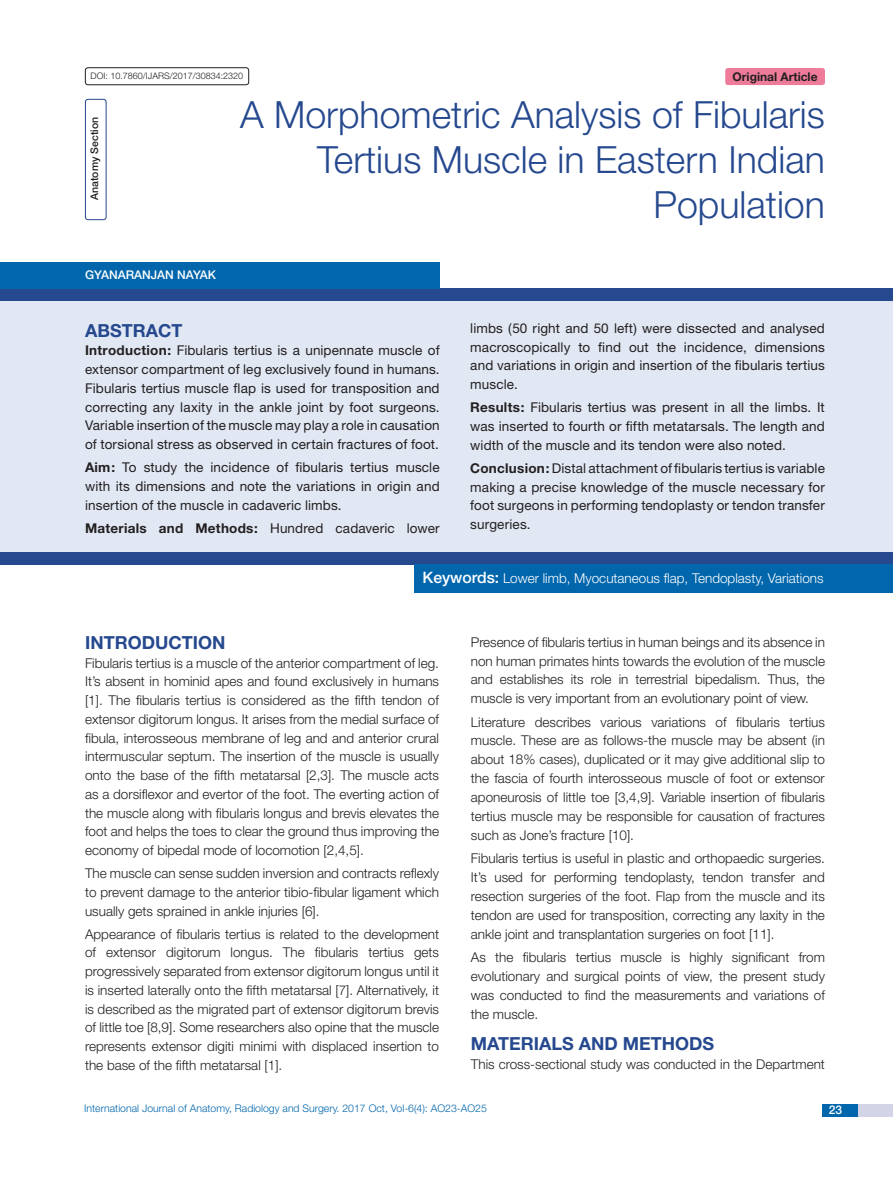
<style>
.page{position:relative;width:893px;height:1191px;background:#fff}
.page>*{position:absolute;margin:0;border:0;box-sizing:border-box;transform-origin:0 0}
.t1{font:300 37.5px/45px "Helvetica Neue";color:#25488e;text-align:right}
.Heading{font:700 18px "Helvetica Neue";color:#25488e}
.Body_Text{font:300 13.5px/18.8px "Helvetica Neue";color:#231f20;text-align:justify}
.Abstract_Text{font:13.5px/18.8px "Helvetica Neue";letter-spacing:.01em;color:#231f20;text-align:justify}
.t2{font:300 13.5px "Helvetica Neue";color:#fff}
.t3{font:500 12px "Helvetica Neue";color:#fff}
.t4{font:700 12px "Helvetica Neue";color:#231f20}
.t5{font:300 10.5px "Helvetica Neue";color:#0166ac}
.t6{font:500 10.5px "Helvetica Neue";color:#231f20}
.t7{font:300 9px "Helvetica Neue";color:#231f20}
.s1{font-weight:700}
.s2{font-weight:500;font-size:15.75px}
</style>
<div class="page">
<div style="left:825px;top:1103px;width:68px;height:13px;background:#d3d5e7"></div>
<div style="left:823px;top:1103px;width:35px;height:13px;background:#0166ac"></div>
<div style="left:725px;top:68px;width:100px;height:17px;background:#ee7b99;border-radius:3px"></div>
<div style="left:85px;top:67px;width:164px;height:18px;border:1px solid #231f20;border-radius:3px"></div>
<div style="left:0;top:299px;width:893px;height:254px;background:#e1e8f4"></div>
<div style="left:0;top:288px;width:893px;height:12px;background:#25488e"></div>
<div style="left:85px;top:99px;width:21px;height:121px;border:1px solid #25488e;border-radius:3px"></div>
<div style="left:0;top:262px;width:439px;height:26px;background:#0166ac"></div>
<div style="left:0;top:553px;width:893px;height:12px;background:#25488e"></div>
<div style="left:414px;top:565px;width:479px;height:28px;background:#0166ac"></div>
<p class="t7" style="left:91px;top:70px;width:154px">DOI: 10.7860/IJARS/2017/30834:2320</p>
<p class="t4" style="left:733px;top:69px;width:87px">Original Article</p>
<p class="t6" style="left:88px;top:200px;width:84px;rotate:-90deg">ANATOMY SECTION</p>
<p class="t3" style="left:85px;top:267px;width:133px">GYANARANJAN NAYAK</p>
<p class="t1" style="left:240px;top:92px;width:586px">A Morphometric Analysis of Fibularis<br>Tertius Muscle in Eastern Indian<br>Population</p>
<p class="Heading" style="left:85px;top:319px;width:99px">ABSTRACT</p>
<p class="Abstract_Text" style="left:85px;top:341px;width:356px"><span class="s1">Introduction:</span> Fibularis tertius is a unipennate muscle of extensor compartment of leg exclusively found in humans.<br>Fibularis tertius muscle flap is used for transposition and correcting any laxity in the ankle joint by foot surgeons.<br>Variable insertion of the muscle may play a role in causation of torsional stress as observed in certain fractures of foot.</p>
<p class="Abstract_Text" style="left:85px;top:458px;width:356px"><span class="s1">Aim:</span> To study the incidence of fibularis tertius muscle with its dimensions and note the variations in origin and insertion of the muscle in cadaveric limbs.</p>
<p class="Abstract_Text" style="left:85px;top:518px;width:356px"><span class="s1">Materials and Methods:</span> Hundred cadaveric lower</p>
<p class="Abstract_Text" style="left:470px;top:318px;width:356px">limbs (50 right and 50 left) were dissected and analysed macroscopically to find out the incidence, dimensions and variations in origin and insertion of the fibularis tertius muscle.</p>
<p class="Abstract_Text" style="left:470px;top:398px;width:356px"><span class="s1">Results:</span> Fibularis tertius was present in all the limbs. It was inserted to fourth or fifth metatarsals. The length and width of the muscle and its tendon were also noted.</p>
<p class="Abstract_Text" style="left:470px;top:458px;width:356px"><span class="s1">Conclusion:</span> Distal attachment of fibularis tertius is variable making a precise knowledge of the muscle necessary for foot surgeons in performing tendoplasty or tendon transfer surgeries.</p>
<p class="t2" style="left:423px;top:570px;width:403px"><span class="s2">KEYWORDS:</span> Lower limb, Myocutaneous flap, Tendoplasty, Variations</p>
<p class="Heading" style="left:85px;top:631px;width:33px">Intro</p>
<p class="Heading" style="left:142px;top:631px;width:39px">ductio</p>
<p class="Heading" style="left:212px;top:631px;width:15px">n</p>
<p class="Body_Text" style="left:85px;top:653px;width:356px">Fibularis tertius is a muscle of the anterior compartment of leg.<br>It’s absent in hominid apes and found exclusively in humans [1]. The fibularis tertius is considered as the fifth tendon of extensor digitorum longus. It arises from the medial surface of fibula, interosseous membrane of leg and and anterior crural intermuscular septum. The insertion of the muscle is usually onto the base of the fifth metatarsal [2,3]. The muscle acts as a dorsiflexor and evertor of the foot. The everting action of the muscle along with fibularis longus and brevis elevates the foot and helps the toes to clear the ground thus improving the economy of bipedal mode of locomotion [2,4,5].</p>
<p class="Body_Text" style="left:85px;top:863px;width:355px">The muscle can sense sudden inversion and contracts reflexly to prevent damage to the anterior tibio-fibular ligament which usually gets sprained in ankle injuries [6].</p>
<p class="Body_Text" style="left:85px;top:924px;width:356px">Appearance of fibularis tertius is related to the development of extensor digitorum longus. The fibularis tertius gets progressively separated from extensor digitorum longus until it is inserted laterally onto the fifth metatarsal [7]. Alternatively, it is described as the migrated part of extensor digitorum brevis of little toe [8,9]. Some researchers also opine that the muscle represents extensor digiti minimi with displaced insertion to the base of the fifth metatarsal [1].</p>
<p class="Body_Text" style="left:471px;top:632px;width:356px">Presence of fibularis tertius in human beings and its absence in non human primates hints towards the evolution of the muscle and establishes its role in terrestrial bipedalism. Thus, the muscle is very important from an evolutionary point of view.</p>
<p class="Body_Text" style="left:471px;top:712px;width:355px">Literature describes various variations of fibularis tertius muscle. These are as follows-the muscle may be absent (in about 18% cases), duplicated or it may give additional slip to the fascia of fourth interosseous muscle of foot or extensor aponeurosis of little toe [3,4,9]. Variable insertion of fibularis tertius muscle may be responsible for causation of fractures such as Jone’s fracture [10].</p>
<p class="Body_Text" style="left:471px;top:848px;width:355px">Fibularis tertius is useful in plastic and orthopaedic surgeries.<br>It’s used for performing tendoplasty, tendon transfer and resection surgeries of the foot. Flap from the muscle and its tendon are used for transposition, correcting any laxity in the ankle joint and transplantation surgeries on foot [11].</p>
<p class="Body_Text" style="left:471px;top:947px;width:356px">As the fibularis tertius muscle is highly significant from evolutionary and surgical points of view, the present study was conducted to find the measurements and variations of the muscle.</p>
<p class="Heading" style="left:471px;top:1032px;width:245px">MATERIALS AND METHODS</p>
<p class="Body_Text" style="left:471px;top:1054px;width:355px">This cross-sectional study was conducted in the Department</p>
<p class="t5" style="left:84px;top:1101px;width:404px">International Journal of Anatomy, Radiology and Surgery. 2017 Oct, Vol-6(4): AO23-AO25</p>
<p class="t3" style="left:829px;top:1102px;width:15px">23</p>
</div>
